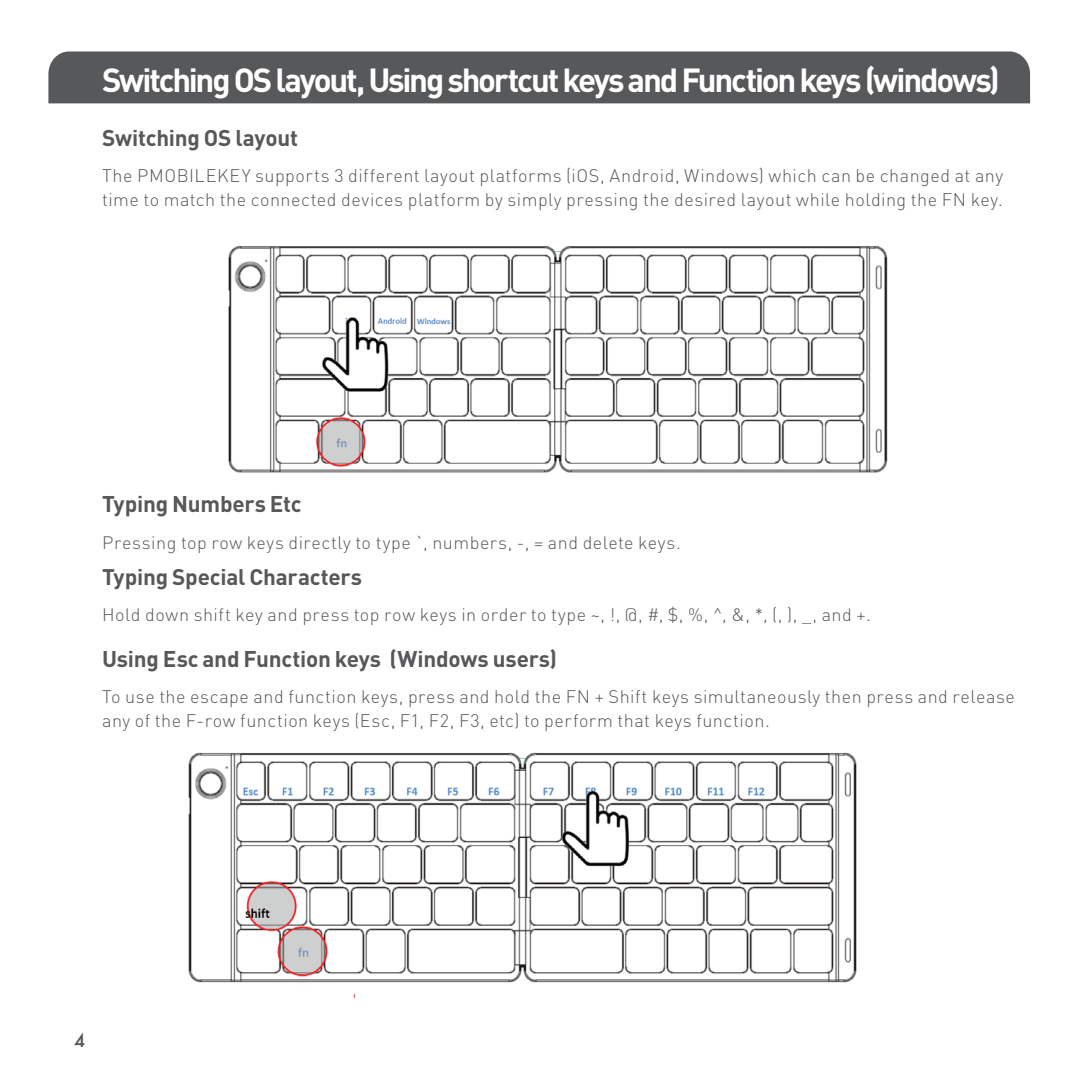
<style>
.page{position:relative;width:1080px;height:1080px;background:#fff}
.page>*{position:absolute;margin:0;border:0;box-sizing:border-box;transform-origin:0 0}
.t1{font:700 33px "DIN";letter-spacing:-.065em;color:#fff}
.t2{font:700 22.5px "DIN";letter-spacing:-.01em;color:#57585a}
.t3{font:700 22.2px "DIN";letter-spacing:-.01em;color:#57585a}
.t4{font:300 18px/24px "DIN";letter-spacing:.03em;color:#57585a}
.t5{font:500 18px "Futura";color:#57585a}
.t6{font:300 17.7px "DIN";letter-spacing:.03em;color:#57585a}
</style>
<div class="page">
<div style="left:48px;top:51px;width:982px;height:52px;background:#57585a"></div>
<img style="left:188px;top:752px;width:669px;height:247px">
<img style="left:228px;top:245px;width:660px;height:228px">
<h1 class="t1" style="left:102px;top:58px;width:899px">Switching OS layout, Using shortcut keys and Function keys (windows)</h1>
<p class="t2" style="left:102px;top:123px;width:197px">Switching OS layout</p>
<p class="t4" style="left:102px;top:164px;width:903px">The PMOBILEKEY supports 3 different layout platforms (iOS, Android, Windows) which can be changed at any time to match the connected devices platform by simply pressing the desired layout while holding the FN key.</p>
<p class="t2" style="left:102px;top:490px;width:201px">Typing Numbers Etc</p>
<p class="t6" style="left:102px;top:532px;width:580px">Pressing top row keys directly to type `, numbers, -, = and delete keys.</p>
<p class="t3" style="left:102px;top:563px;width:261px">Typing Special Characters</p>
<p class="t6" style="left:102px;top:604px;width:770px">Hold down shift key and press top row keys in order to type ~, !, @, #, $, %, ^, &amp;, *, (, ), _, and +.</p>
<p class="t2" style="left:102px;top:644px;width:456px">Using Esc and Function keys (Windows users)</p>
<p class="t4" style="left:102px;top:685px;width:914px">To use the escape and function keys, press and hold the FN + Shift keys simultaneously then press and release any of the F-row function keys (Esc, F1, F2, F3, etc) to perform that keys function.</p>
<p class="t5" style="left:74px;top:1028px;width:13px">4</p>
</div>
